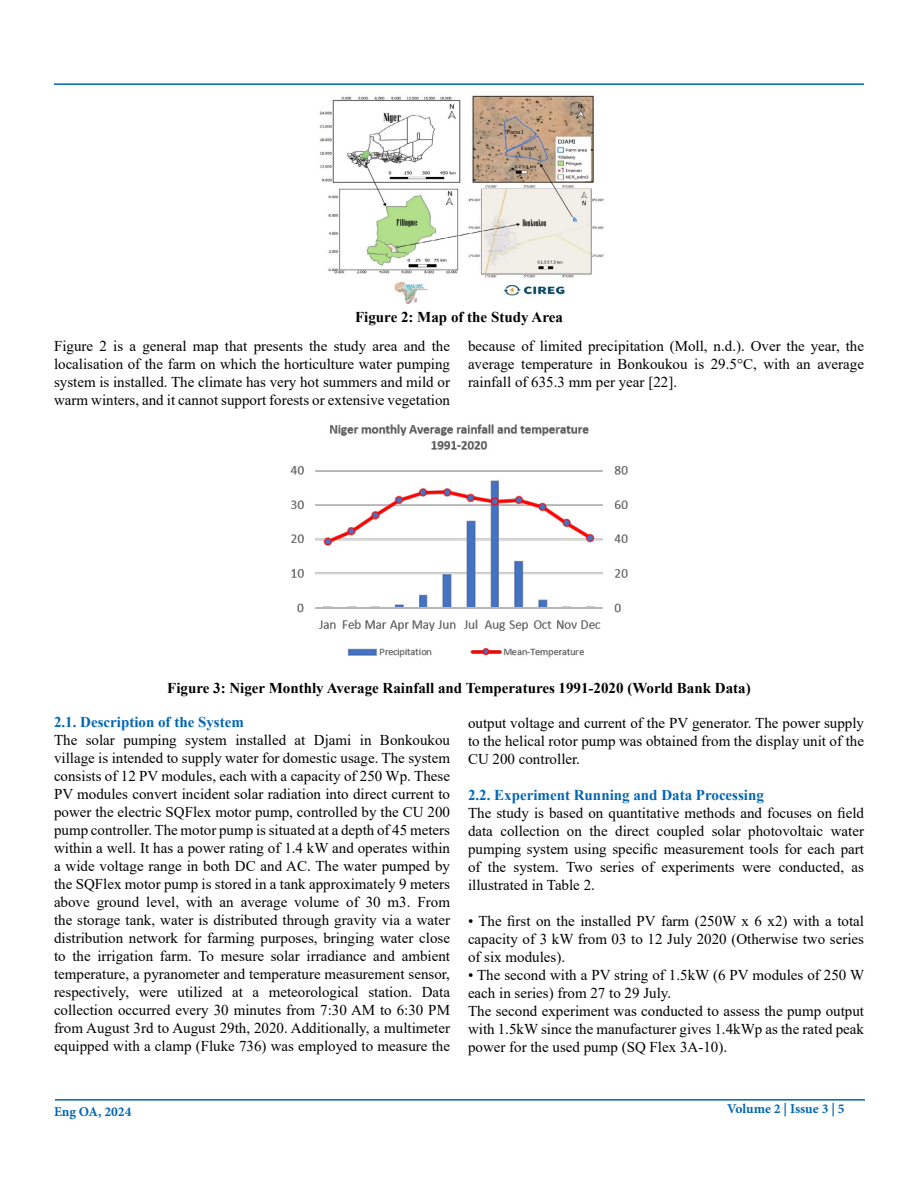
<style>
.page{position:relative;width:918px;height:1188px;background:#fff}
.page>*{position:absolute;margin:0;border:0;box-sizing:border-box;transform-origin:0 0}
.t1{font:15px/18px "Times New Roman";color:#000;text-align:justify}
.t2{font:700 15px "Times New Roman";color:#000}
.t3{font:700 15px "Times New Roman";color:#0066b3}
.t4{font:700 13.5px "Minion Pro";color:#0066b3}
</style>
<div class="page">
<hr style="left:55px;top:1099px;width:810px;height:2px;background:#0066b3">
<hr style="left:54px;top:83px;width:810px;height:2px;background:#0066b3">
<img style="left:319px;top:95px;width:285px;height:208px">
<img style="left:290px;top:424px;width:338px;height:234px">
<p class="t2" style="left:355px;top:307px;width:209px">Figure 2: Map of the Study Area</p>
<p class="t1" style="left:54px;top:336px;width:398px">Figure 2 is a general map that presents the study area and the localisation of the farm on which the horticulture water pumping system is installed. The climate has very hot summers and mild or warm winters, and it cannot support forests or extensive vegetation</p>
<p class="t1" style="left:468px;top:336px;width:398px">because of limited precipitation (Moll, n.d.). Over the year, the average temperature in Bonkoukou is 29.5°C, with an average rainfall of 635.3 mm per year [22].</p>
<p class="t2" style="left:167px;top:677px;width:585px">Figure 3: Niger Monthly Average Rainfall and Temperatures 1991-2020 (World Bank Data)</p>
<p class="t3" style="left:54px;top:712px;width:191px">2.1. Description of the System</p>
<p class="t1" style="left:54px;top:731px;width:398px">The solar pumping system installed at Djami in Bonkoukou village is intended to supply water for domestic usage. The system consists of 12 PV modules, each with a capacity of 250 Wp. These PV modules convert incident solar radiation into direct current to power the electric SQFlex motor pump, controlled by the CU 200 pump controller. The motor pump is situated at a depth of 45 meters within a well. It has a power rating of 1.4 kW and operates within a wide voltage range in both DC and AC. The water pumped by the SQFlex motor pump is stored in a tank approximately 9 meters above ground level, with an average volume of 30 m3. From the storage tank, water is distributed through gravity via a water distribution network for farming purposes, bringing water close to the irrigation farm. To mesure solar irradiance and ambient temperature, a pyranometer and temperature measurement sensor, respectively, were utilized at a meteorological station. Data collection occurred every 30 minutes from 7:30 AM to 6:30 PM from August 3rd to August 29th, 2020. Additionally, a multimeter equipped with a clamp (Fluke 736) was employed to measure the</p>
<p class="t1" style="left:468px;top:713px;width:398px">output voltage and current of the PV generator. The power supply to the helical rotor pump was obtained from the display unit of the CU 200 controller.</p>
<p class="t3" style="left:468px;top:784px;width:298px">2.2. Experiment Running and Data Processing</p>
<p class="t1" style="left:468px;top:803px;width:398px">The study is based on quantitative methods and focuses on field data collection on the direct coupled solar photovoltaic water pumping system using specific measurement tools for each part of the system. Two series of experiments were conducted, as illustrated in Table 2.</p>
<p class="t1" style="left:468px;top:911px;width:398px">• The first on the installed PV farm (250W x 6 x2) with a total capacity of 3 kW from 03 to 12 July 2020 (Otherwise two series of six modules).</p>
<p class="t1" style="left:468px;top:965px;width:398px;text-align:left">• The second with a PV string of 1.5kW (6 PV modules of 250 W each in series) from 27 to 29 July.<br>The second experiment was conducted to assess the pump output with 1.5kW since the manufacturer gives 1.4kWp as the rated peak power for the used pump (SQ Flex 3A-10).</p>
<p class="t4" style="left:54px;top:1102px;width:79px">Eng OA, 2024</p>
<p class="t4" style="left:727px;top:1099px;width:119px">Volume 2 | Issue 3 | 5</p>
</div>
